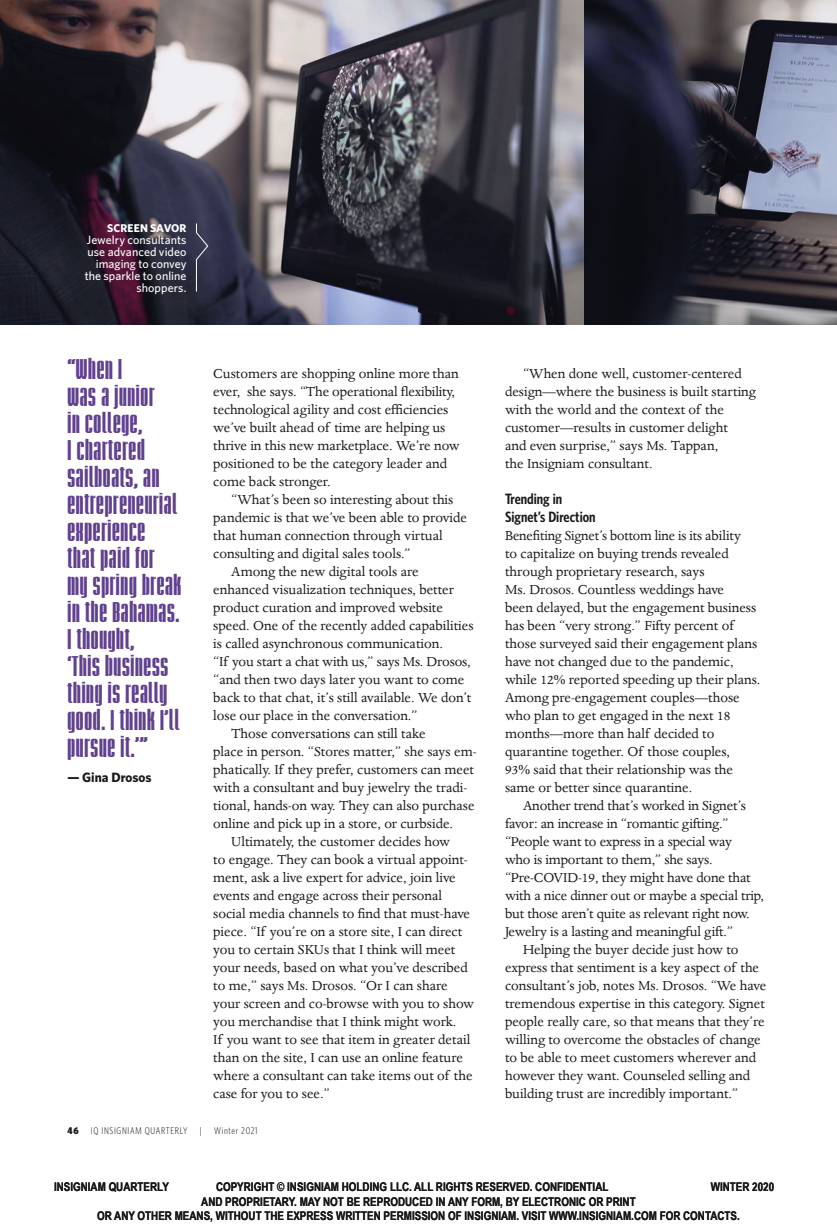
<style>
.page{position:relative;width:837px;height:1229px;background:#fff}
.page>*{position:absolute;margin:0;border:0;box-sizing:border-box;transform-origin:0 0}
.Body_Copy_Justified{font:900 condensed 24px/27px "Briem Akademi Std";letter-spacing:.03em;color:#61418f;scale:1.05 1}
.Body_Copy_Justified-2{font:15px/18px "Dante MT Pro";color:#1a1818}
.Body_Copy_Justified-3{font:600 condensed 15px/18px "Whitney HTF";color:#1a1818}
.Quote_Name{font:700 13.5px "Whitney HTF";color:#1a1818}
.t1{font:700 12px "Arial Narrow";color:#1a1818}
.t2{font:500 12px/12px "Whitney HTF";letter-spacing:.005em;color:#fff;text-align:right}
.t3{font:700 11.25px "Whitney HTF";letter-spacing:.01em;color:#fff}
.t4{font:300 condensed 9.75px "Whitney HTF";letter-spacing:.07em;color:#1a1818}
.t5{font:900 condensed 9.75px "Whitney HTF";color:#1a1818}
</style>
<div class="page">
<img style="left:0;top:0;width:837px;height:324px">
<svg style="left:196px;top:223px;width:12px;height:69px"></svg>
<p class="t3" style="left:107px;top:221px;width:81px">SCREEN SAVOR</p>
<p class="t2" style="left:85px;top:233px;width:103px">Jewelry consultants use advanced video imaging to convey the sparkle to online shoppers.</p>
<p class="Body_Copy_Justified" style="left:68px;top:355px;width:110px">“When I<br>was a junior<br>in college,<br>I chartered sailboats, an entrepreneurial experience<br>that paid for<br>my spring break in the Bahamas.<br>I thought,<br>‘This business thing is really good. I think I’ll pursue it.’”</p>
<p class="Quote_Name" style="left:68px;top:769px;width:86px">— Gina Drosos</p>
<p class="Body_Copy_Justified-2" style="left:213px;top:365px;width:248px">Customers are shopping online more than ever, she says. “The operational flexibility, technological agility and cost efficiencies we’ve built ahead of time are helping us thrive in this new marketplace. We’re now positioned to be the category leader and come back stronger.</p>
<p class="Body_Copy_Justified-2" style="left:213px;top:491px;width:255px;text-indent:18px">“What’s been so interesting about this pandemic is that we’ve been able to provide that human connection through virtual consulting and digital sales tools.”</p>
<p class="Body_Copy_Justified-2" style="left:213px;top:563px;width:262px;text-indent:18px">Among the new digital tools are enhanced visualization techniques, better product curation and improved website speed. One of the recently added capabilities is called asynchronous communication.<br>“If you start a chat with us,” says Ms. Drosos, “and then two days later you want to come back to that chat, it’s still available. We don’t lose our place in the conversation.”</p>
<p class="Body_Copy_Justified-2" style="left:213px;top:725px;width:265px;text-indent:18px">Those conversations can still take<br>place in person. “Stores matter,” she says em&shy;phatically. If they prefer, customers can meet with a consultant and buy jewelry the tradi&shy;tional, hands-on way. They can also purchase online and pick up in a store, or curbside.</p>
<p class="Body_Copy_Justified-2" style="left:213px;top:833px;width:262px;text-indent:18px">Ultimately, the customer decides how<br>to engage. They can book a virtual appoint&shy;ment, ask a live expert for advice, join live events and engage across their personal social media channels to find that must-have piece. “If you’re on a store site, I can direct you to certain SKUs that I think will meet your needs, based on what you’ve described to me,” says Ms. Drosos. “Or I can share your screen and co-browse with you to show you merchandise that I think might work.<br>If you want to see that item in greater detail than on the site, I can use an online feature where a consultant can take items out of the case for you to see.”</p>
<p class="t5" style="left:68px;top:1125px;width:13px">46</p>
<p class="t4" style="left:91px;top:1125px;width:98px">IQ INSIGNIAM QUARTERLY</p>
<p class="t4" style="left:200px;top:1125px;width:3px">|</p>
<p class="t4" style="left:214px;top:1125px;width:45px">Winter 2021</p>
<p class="Body_Copy_Justified-2" style="left:505px;top:365px;width:252px;text-indent:18px">“When done well, customer-centered design—where the business is built starting with the world and the context of the customer—results in customer delight<br>and even surprise,” says Ms. Tappan,<br>the Insigniam consultant.</p>
<p class="Body_Copy_Justified-3" style="left:505px;top:490px;width:92px">Trending in<br>Signet’s Direction</p>
<p class="Body_Copy_Justified-2" style="left:505px;top:527px;width:257px">Benefiting Signet’s bottom line is its ability<br>to capitalize on buying trends revealed through proprietary research, says<br>Ms. Drosos. Countless weddings have<br>been delayed, but the engagement business has been “very strong.” Fifty percent of those surveyed said their engagement plans have not changed due to the pandemic, while 12% reported speeding up their plans.<br>Among pre-engagement couples—those who plan to get engaged in the next 18 months—more than half decided to quarantine together. Of those couples,<br>93% said that their relationship was the same or better since quarantine.</p>
<p class="Body_Copy_Justified-2" style="left:505px;top:797px;width:260px;text-indent:18px">Another trend that’s worked in Signet’s favor: an increase in “romantic gifting.” “People want to express in a special way<br>who is important to them,” she says. “Pre-COVID-19, they might have done that with a nice dinner out or maybe a special trip, but those aren’t quite as relevant right now.<br>Jewelry is a lasting and meaningful gift.”</p>
<p class="Body_Copy_Justified-2" style="left:505px;top:941px;width:263px;text-indent:18px">Helping the buyer decide just how to express that sentiment is a key aspect of the consultant’s job, notes Ms. Drosos. “We have tremendous expertise in this category. Signet people really care, so that means that they’re willing to overcome the obstacles of change to be able to meet customers wherever and however they want. Counseled selling and building trust are incredibly important.”</p>
<p class="t1" style="left:54px;top:1177px;width:116px">INSIGNIAM QUARTERLY</p>
<p class="t1" style="left:216px;top:1177px;width:394px">COPYRIGHT © INSIGNIAM HOLDING LLC. ALL RIGHTS RESERVED. CONFIDENTIAL</p>
<p class="t1" style="left:711px;top:1177px;width:65px">WINTER 2020</p>
<p class="t1" style="left:201px;top:1192px;width:436px">AND PROPRIETARY. MAY NOT BE REPRODUCED IN ANY FORM, BY ELECTRONIC OR PRINT</p>
<p class="t1" style="left:97px;top:1206px;width:644px">OR ANY OTHER MEANS, WITHOUT THE EXPRESS WRITTEN PERMISSION OF INSIGNIAM. VISIT WWW.INSIGNIAM.COM FOR CONTACTS.</p>
</div>
